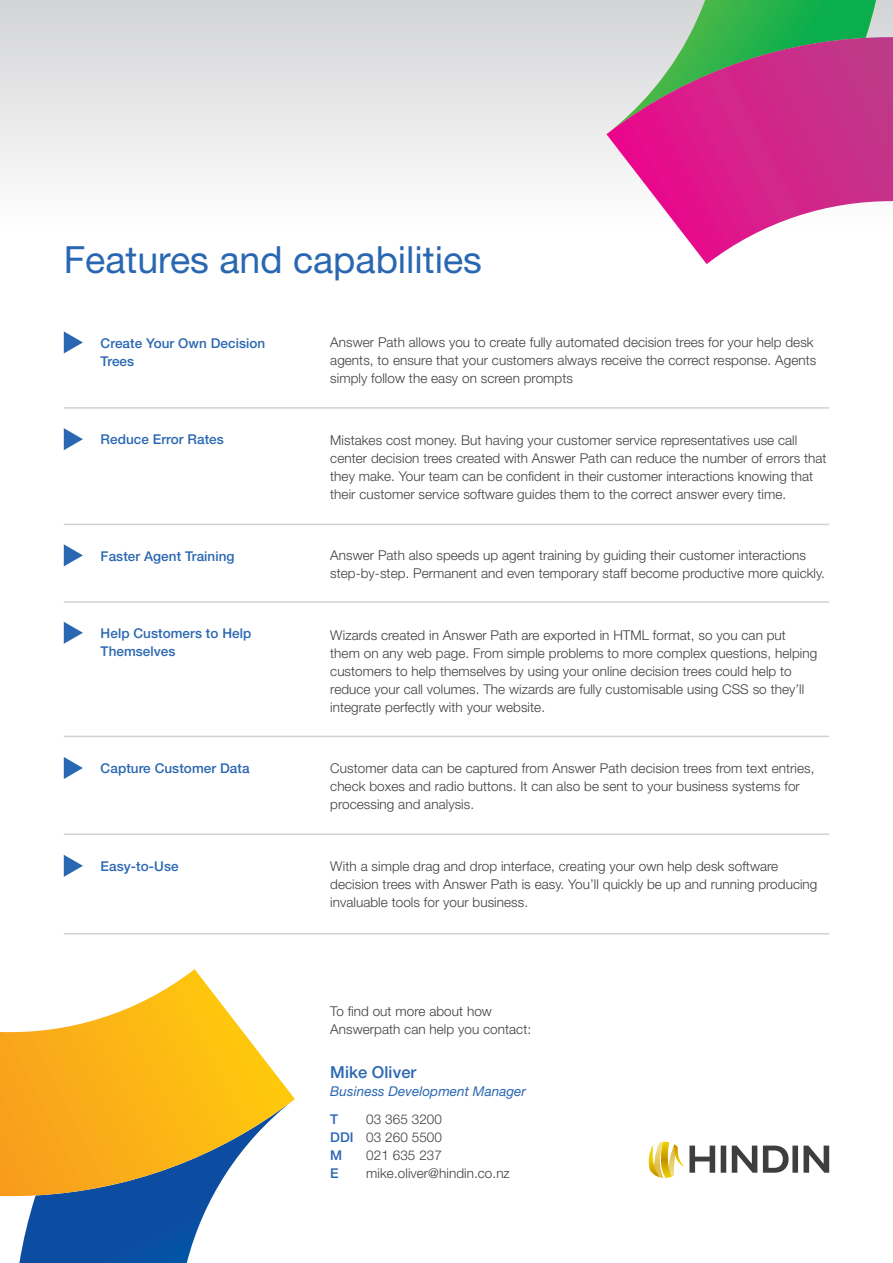
<style>
.page{position:relative;width:893px;height:1263px;background:#fff}
.page>*{position:absolute;margin:0;border:0;box-sizing:border-box;transform-origin:0 0}
.Heading{font:37.5px "Helvetica Neue LT Std";color:#2a67b2}
.Body_Copy{font:500 16.5px "Helvetica Neue LT Std";letter-spacing:.005em;color:#2a67b2}
.Body_Copy-2{font:300 13.5px/18px "Helvetica Neue LT Std";letter-spacing:.005em;color:#3e3e3f}
.Body_Copy-3{font:500 13.5px/18px "Helvetica Neue LT Std";letter-spacing:.005em;color:#2a67b2}
.Body_Copy-4{font:italic 13.5px "Helvetica Neue LT Std";letter-spacing:.005em;color:#2a67b2}
.s1{font-weight:500;color:#2a67b2}
</style>
<div class="page">
<div style="left:0;top:0;width:893px;height:225px;background:linear-gradient(to bottom,#d3d4d6,#fefefe)"></div>
<svg style="left:64px;top:331px;width:19px;height:22px"></svg>
<svg style="left:64px;top:428px;width:19px;height:22px"></svg>
<svg style="left:64px;top:544px;width:19px;height:22px"></svg>
<svg style="left:64px;top:622px;width:19px;height:22px"></svg>
<svg style="left:64px;top:757px;width:19px;height:22px"></svg>
<svg style="left:64px;top:855px;width:19px;height:22px"></svg>
<hr style="left:64px;top:407px;width:765px;height:2px;background:#d1d2d4">
<hr style="left:64px;top:524px;width:765px;height:1px;background:#d1d2d4">
<hr style="left:64px;top:601px;width:765px;height:2px;background:#d1d2d4">
<hr style="left:64px;top:736px;width:765px;height:1px;background:#d1d2d4">
<hr style="left:64px;top:833px;width:765px;height:2px;background:#d1d2d4">
<svg style="left:648px;top:1142px;width:181px;height:36px"></svg>
<hr style="left:64px;top:933px;width:765px;height:1px;background:#d1d2d4">
<svg style="left:606px;top:0;width:287px;height:37px"></svg>
<svg style="left:606px;top:37px;width:287px;height:227px"></svg>
<svg style="left:19px;top:1198px;width:193px;height:65px"></svg>
<svg style="left:0;top:969px;width:295px;height:229px"></svg>
<p class="Heading" style="left:64px;top:238px;width:420px">Features and capabilities</p>
<p class="Body_Copy-3" style="left:101px;top:334px;width:166px">Create Your Own Decision<br>Trees</p>
<p class="Body_Copy-2" style="left:330px;top:333px;width:488px">Answer Path allows you to create fully automated decision trees for your help desk agents, to ensure that your customers always receive the correct response. Agents simply follow the easy on screen prompts</p>
<p class="Body_Copy-3" style="left:101px;top:430px;width:125px">Reduce Error Rates</p>
<p class="Body_Copy-2" style="left:330px;top:430px;width:498px">Mistakes cost money. But having your customer service representatives use call center decision trees created with Answer Path can reduce the number of errors that they make. Your team can be confident in their customer interactions knowing that their customer service software guides them to the correct answer every time.</p>
<p class="Body_Copy-3" style="left:101px;top:547px;width:135px">Faster Agent Training</p>
<p class="Body_Copy-2" style="left:330px;top:546px;width:496px">Answer Path also speeds up agent training by guiding their customer interactions step-by-step. Permanent and even temporary staff become productive more quickly.</p>
<p class="Body_Copy-3" style="left:101px;top:624px;width:152px">Help Customers to Help<br>Themselves</p>
<p class="Body_Copy-2" style="left:330px;top:625px;width:488px">Wizards created in Answer Path are exported in HTML format, so you can put them on any web page. From simple problems to more complex questions, helping customers to help themselves by using your online decision trees could help to reduce your call volumes. The wizards are fully customisable using CSS so they’ll integrate perfectly with your website.</p>
<p class="Body_Copy-3" style="left:101px;top:759px;width:150px">Capture Customer Data</p>
<p class="Body_Copy-2" style="left:330px;top:759px;width:486px">Customer data can be captured from Answer Path decision trees from text entries, check boxes and radio buttons. It can also be sent to your business systems for processing and analysis.</p>
<p class="Body_Copy-3" style="left:101px;top:857px;width:79px">Easy-to-Use</p>
<p class="Body_Copy-2" style="left:330px;top:856px;width:489px">With a simple drag and drop interface, creating your own help desk software decision trees with Answer Path is easy. You’ll quickly be up and running producing invaluable tools for your business.</p>
<p class="Body_Copy-2" style="left:330px;top:1002px;width:202px">To find out more about how<br>Answerpath can help you contact:</p>
<p class="Body_Copy" style="left:330px;top:1062px;width:88px">Mike Oliver</p>
<p class="Body_Copy-4" style="left:330px;top:1083px;width:197px">Business Development Manager</p>
<p class="Body_Copy-3" style="left:330px;top:1110px;width:10px">T</p>
<p class="Body_Copy-2" style="left:366px;top:1110px;width:77px">03 365 3200</p>
<p class="Body_Copy-2" style="left:330px;top:1128px;width:113px"><span class="s1">DDI</span> 03 260 5500</p>
<p class="Body_Copy-3" style="left:330px;top:1146px;width:14px">M</p>
<p class="Body_Copy-2" style="left:366px;top:1146px;width:77px">021 635 237</p>
<p class="Body_Copy-3" style="left:330px;top:1164px;width:10px">E</p>
<p class="Body_Copy-2" style="left:366px;top:1164px;width:145px">mike.oliver@hindin.co.nz</p>
</div>
